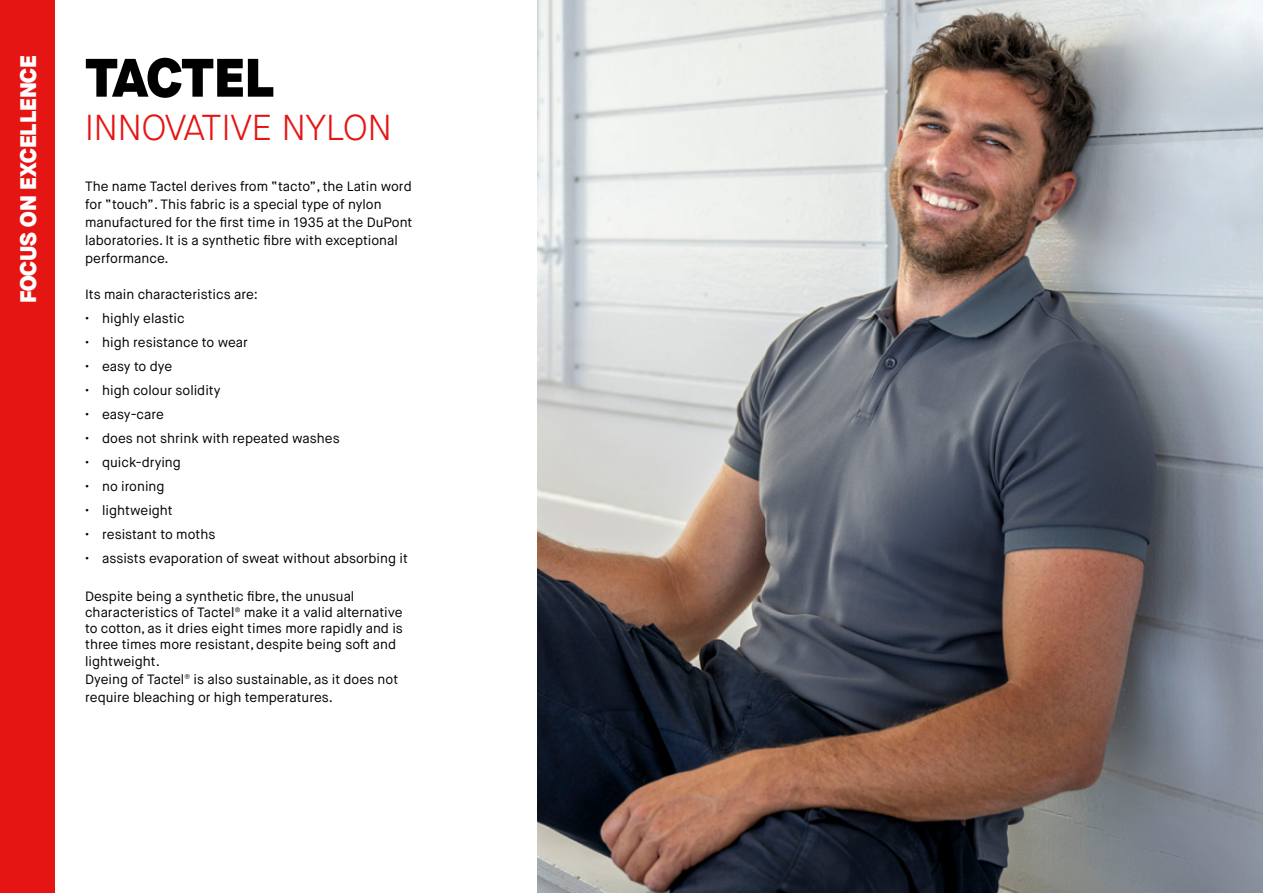
<style>
.page{position:relative;width:1263px;height:893px;background:#fff}
.page>*{position:absolute;margin:0;border:0;box-sizing:border-box;transform-origin:0 0}
.t1{font:900 54px "Maison Neue";letter-spacing:-.01em;color:#000}
.t2{font:300 36px "Maison Neue";color:#e41513}
.t3{font:900 22.5px "Maison Neue";color:#fff}
.t4{font:13.5px/18px "Maison Neue";color:#000}
</style>
<div class="page">
<img style="left:538px;top:0;width:725px;height:893px">
<div style="left:0;top:0;width:54px;height:893px;background:#e41513"></div>
<h3 class="t3" style="left:11px;top:303px;width:250px;rotate:-90deg">FOCUS ON EXCELLENCE</h3>
<h1 class="t1" style="left:85px;top:37px;width:190px">TACTEL</h1>
<h2 class="t2" style="left:85px;top:104px;width:308px">INNOVATIVE NYLON</h2>
<p class="t4" style="left:85px;top:177px;width:329px">The name Tactel derives from “tacto”, the Latin word for “touch”. This fabric is a special type of nylon manufactured for the first time in 1935 at the DuPont laboratories. It is a synthetic fibre with exceptional performance.</p>
<p class="t4" style="left:85px;top:285px;width:174px">Its main characteristics are:</p>
<p class="t4" style="left:85px;top:309px;width:101px">• highly elastic</p>
<p class="t4" style="left:85px;top:333px;width:164px">• high resistance to wear</p>
<p class="t4" style="left:85px;top:357px;width:89px">• easy to dye</p>
<p class="t4" style="left:85px;top:381px;width:137px">• high colour solidity</p>
<p class="t4" style="left:85px;top:405px;width:80px">• easy-care</p>
<p class="t4" style="left:85px;top:429px;width:256px">• does not shrink with repeated washes</p>
<p class="t4" style="left:85px;top:453px;width:97px">• quick-drying</p>
<p class="t4" style="left:85px;top:477px;width:81px">• no ironing</p>
<p class="t4" style="left:85px;top:501px;width:89px">• lightweight</p>
<p class="t4" style="left:85px;top:525px;width:132px">• resistant to moths</p>
<p class="t4" style="left:85px;top:549px;width:324px">• assists evaporation of sweat without absorbing it</p>
<p class="t4" style="left:85px;top:588px;width:319px;line-height:16.2px">Despite being a synthetic fibre, the unusual characteristics of Tactel® make it a valid alternative to cotton, as it dries eight times more rapidly and is three times more resistant, despite being soft and lightweight.</p>
<p class="t4" style="left:85px;top:670px;width:315px">Dyeing of Tactel<sup>®</sup> is also sustainable, as it does not require bleaching or high temperatures.</p>
</div>
